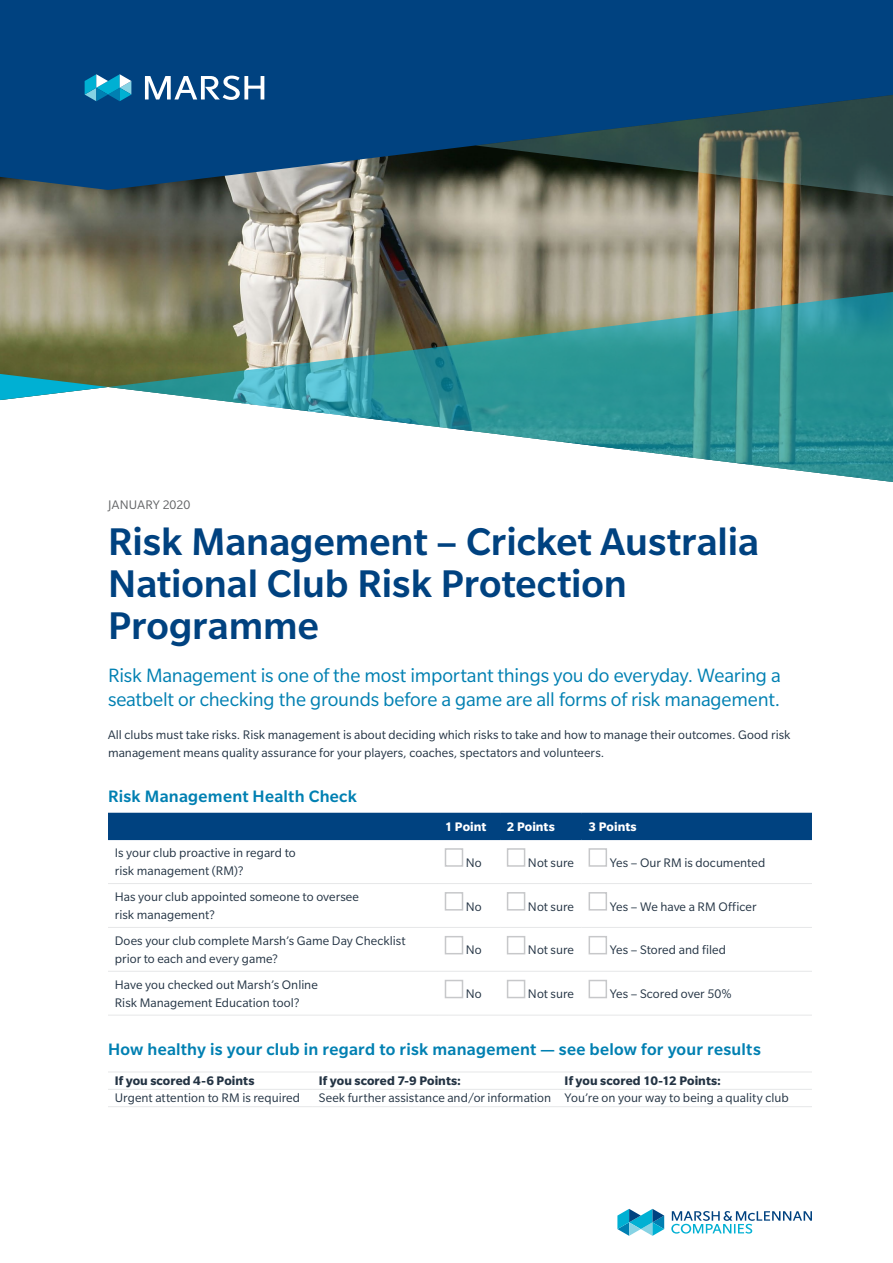
<style>
.page{position:relative;width:893px;height:1263px;background:#fff}
.page>*{position:absolute;margin:0;border:0;box-sizing:border-box;transform-origin:0 0}
.t1{font:500 42px/42px "Slate Pro";color:#004280}
.t2{font:21px/24px "Slate Pro";letter-spacing:-.01em;color:#0080b2}
.t3{font:500 18px "Slate Pro";letter-spacing:.015em;color:#0080b2}
.t4{font:13.5px/18px "Slate Pro";letter-spacing:.005em;color:#243444}
.t5{font:700 13.5px "Slate Pro";letter-spacing:.005em;color:#243444}
.t6{font:700 13.5px "Slate Pro";letter-spacing:.005em;color:#fff}
.t7{font:13.5px "Slate Pro";letter-spacing:.01em;color:#636466}
</style>
<div class="page">
<img style="left:0;top:190px;width:893px;height:181px">
<svg style="left:0;top:0;width:893px;height:190px;background:#06447c"></svg>
<svg style="left:0;top:371px;width:108px;height:29px"></svg>
<svg style="left:475px;top:92px;width:418px;height:107px;background:#324e57"></svg>
<svg style="left:108px;top:289px;width:785px;height:193px"></svg>
<svg style="left:85px;top:74px;width:46px;height:27px"></svg>
<svg style="left:145px;top:76px;width:119px;height:24px"></svg>
<svg style="left:671px;top:1211px;width:141px;height:22px"></svg>
<svg style="left:617px;top:1209px;width:47px;height:27px"></svg>
<div style="left:108px;top:814px;width:704px;height:24px;background:#004280"></div>
<hr style="left:108px;top:883px;width:330px;height:1px;background:#e6e7e8">
<hr style="left:438px;top:883px;width:62px;height:1px;background:#e6e7e8">
<hr style="left:500px;top:883px;width:82px;height:1px;background:#e6e7e8">
<hr style="left:582px;top:883px;width:230px;height:1px;background:#e6e7e8">
<hr style="left:108px;top:927px;width:330px;height:1px;background:#e6e7e8">
<hr style="left:438px;top:927px;width:62px;height:1px;background:#e6e7e8">
<hr style="left:500px;top:927px;width:82px;height:1px;background:#e6e7e8">
<hr style="left:582px;top:927px;width:230px;height:1px;background:#e6e7e8">
<hr style="left:108px;top:971px;width:330px;height:1px;background:#e6e7e8">
<hr style="left:438px;top:971px;width:62px;height:1px;background:#e6e7e8">
<hr style="left:500px;top:971px;width:82px;height:1px;background:#e6e7e8">
<hr style="left:582px;top:971px;width:230px;height:1px;background:#e6e7e8">
<hr style="left:108px;top:1015px;width:330px;height:1px;background:#e6e7e8">
<hr style="left:438px;top:1015px;width:62px;height:1px;background:#e6e7e8">
<hr style="left:500px;top:1015px;width:82px;height:1px;background:#e6e7e8">
<hr style="left:582px;top:1015px;width:230px;height:1px;background:#e6e7e8">
<hr style="left:108px;top:813px;width:330px;height:1px;background:#004280">
<hr style="left:438px;top:813px;width:62px;height:1px;background:#004280">
<hr style="left:500px;top:813px;width:82px;height:1px;background:#004280">
<hr style="left:582px;top:813px;width:230px;height:1px;background:#004280">
<hr style="left:108px;top:838px;width:330px;height:2px;background:#004280">
<hr style="left:438px;top:838px;width:62px;height:2px;background:#004280">
<hr style="left:500px;top:838px;width:82px;height:2px;background:#004280">
<hr style="left:582px;top:838px;width:230px;height:2px;background:#004280">
<div style="left:445px;top:848px;width:18px;height:19px;border:2px solid #c7c8ca"></div>
<div style="left:507px;top:848px;width:18px;height:19px;border:2px solid #c7c8ca"></div>
<div style="left:589px;top:848px;width:18px;height:19px;border:2px solid #c7c8ca"></div>
<div style="left:445px;top:892px;width:18px;height:18px;border:2px solid #c7c8ca"></div>
<div style="left:507px;top:892px;width:18px;height:18px;border:2px solid #c7c8ca"></div>
<div style="left:589px;top:892px;width:18px;height:18px;border:2px solid #c7c8ca"></div>
<div style="left:445px;top:936px;width:18px;height:18px;border:2px solid #c7c8ca"></div>
<div style="left:507px;top:936px;width:18px;height:18px;border:2px solid #c7c8ca"></div>
<div style="left:589px;top:936px;width:18px;height:18px;border:2px solid #c7c8ca"></div>
<div style="left:445px;top:980px;width:18px;height:18px;border:2px solid #c7c8ca"></div>
<div style="left:507px;top:980px;width:18px;height:18px;border:2px solid #c7c8ca"></div>
<div style="left:589px;top:980px;width:18px;height:18px;border:2px solid #c7c8ca"></div>
<hr style="left:108px;top:1071px;width:204px;height:1px;background:#e6e7e8">
<hr style="left:312px;top:1071px;width:246px;height:1px;background:#e6e7e8">
<hr style="left:558px;top:1071px;width:254px;height:1px;background:#e6e7e8">
<hr style="left:108px;top:1089px;width:204px;height:1px;background:#e6e7e8">
<hr style="left:312px;top:1089px;width:246px;height:1px;background:#e6e7e8">
<hr style="left:558px;top:1089px;width:254px;height:1px;background:#e6e7e8">
<hr style="left:108px;top:1106px;width:204px;height:1px;background:#e6e7e8">
<hr style="left:312px;top:1106px;width:246px;height:1px;background:#e6e7e8">
<hr style="left:558px;top:1106px;width:254px;height:1px;background:#e6e7e8">
<p class="t7" style="left:108px;top:497px;width:84px">JANUARY 2020</p>
<h1 class="t1" style="left:108px;top:520px;width:652px">Risk Management – Cricket Australia<br>National Club Risk Protection<br>Programme</h1>
<h2 class="t2" style="left:108px;top:663px;width:674px">Risk Management is one of the most important things you do everyday. Wearing a seatbelt or checking the grounds before a game are all forms of risk management.</h2>
<p class="t4" style="left:108px;top:726px;width:684px">All clubs must take risks. Risk management is about deciding which risks to take and how to manage their outcomes. Good risk management means quality assurance for your players, coaches, spectators and volunteers.</p>
<h3 class="t3" style="left:108px;top:787px;width:250px">Risk Management Health Check</h3>
<p class="t6" style="left:445px;top:819px;width:43px">1 Point</p>
<p class="t6" style="left:507px;top:819px;width:50px">2 Points</p>
<p class="t6" style="left:589px;top:819px;width:50px">3 Points</p>
<p class="t4" style="left:115px;top:844px;width:183px">Is your club proactive in regard to risk management (RM)?</p>
<p class="t4" style="left:466px;top:853px;width:17px">No</p>
<p class="t4" style="left:528px;top:853px;width:48px">Not sure</p>
<p class="t4" style="left:610px;top:853px;width:157px">Yes – Our RM is documented</p>
<p class="t4" style="left:115px;top:887px;width:246px">Has your club appointed someone to oversee risk management?</p>
<p class="t4" style="left:466px;top:897px;width:17px">No</p>
<p class="t4" style="left:528px;top:897px;width:48px">Not sure</p>
<p class="t4" style="left:610px;top:897px;width:148px">Yes – We have a RM Officer</p>
<p class="t4" style="left:115px;top:931px;width:292px">Does your club complete Marsh’s Game Day Checklist prior to each and every game?</p>
<p class="t4" style="left:466px;top:941px;width:17px">No</p>
<p class="t4" style="left:528px;top:941px;width:48px">Not sure</p>
<p class="t4" style="left:610px;top:941px;width:118px">Yes – Stored and filed</p>
<p class="t4" style="left:115px;top:975px;width:205px">Have you checked out Marsh’s Online<br>Risk Management Education tool?</p>
<p class="t4" style="left:466px;top:985px;width:17px">No</p>
<p class="t4" style="left:528px;top:985px;width:48px">Not sure</p>
<p class="t4" style="left:610px;top:985px;width:124px">Yes – Scored over 50%</p>
<h3 class="t3" style="left:108px;top:1039px;width:654px">How healthy is your club in regard to risk management — see below for your results</h3>
<p class="t5" style="left:115px;top:1073px;width:141px">If you scored 4-6 Points</p>
<p class="t5" style="left:319px;top:1073px;width:144px">If you scored 7-9 Points:</p>
<p class="t5" style="left:565px;top:1073px;width:158px">If you scored 10-12 Points:</p>
<p class="t4" style="left:115px;top:1089px;width:187px">Urgent attention to RM is required</p>
<p class="t4" style="left:319px;top:1089px;width:471px">Seek further assistance and/or information You’re on your way to being a quality club</p>
</div>
